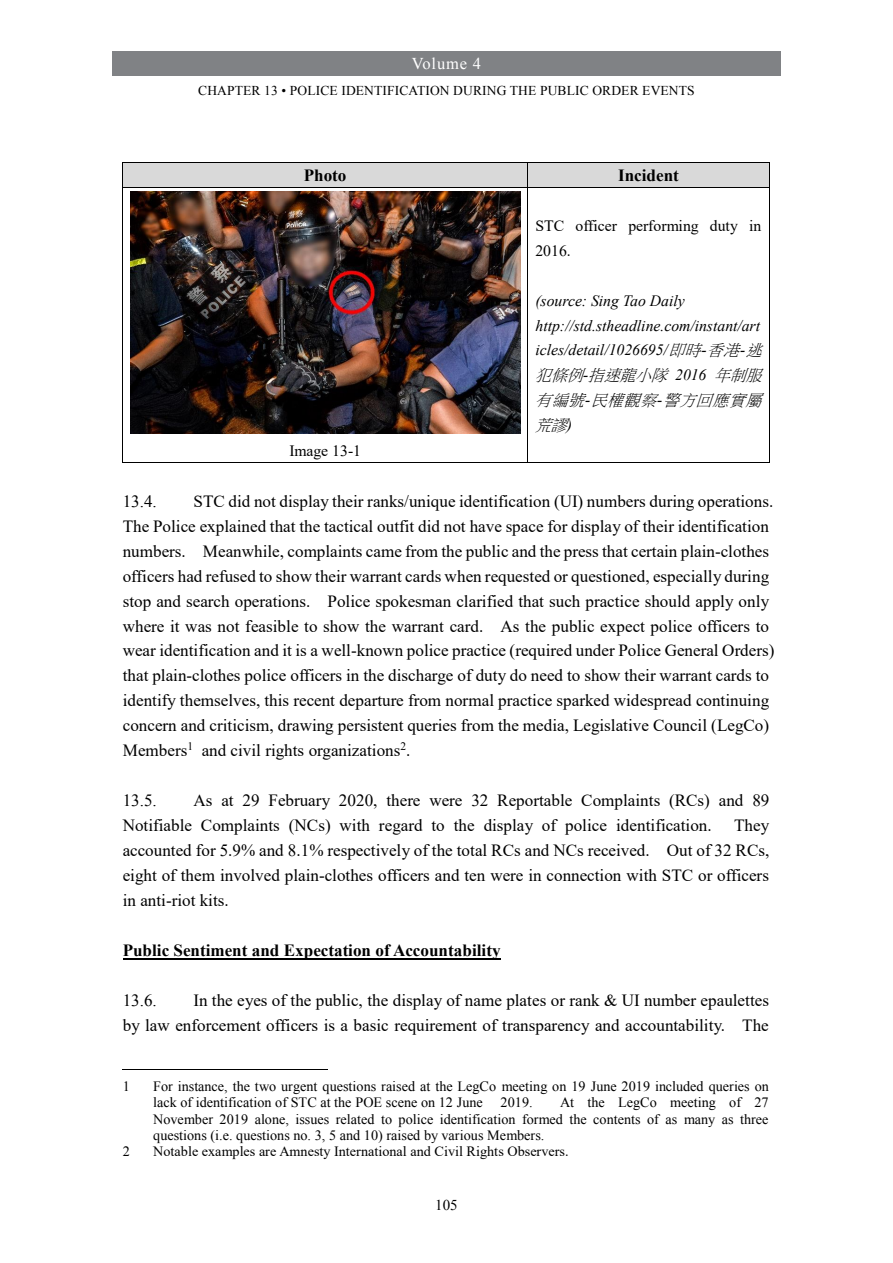
<style>
.page{position:relative;width:893px;height:1263px;background:#fff}
.page>*{position:absolute;margin:0;border:0;box-sizing:border-box;transform-origin:0 0}
.t1{font:17.1px/24.9px "Times New Roman";color:#000}
.t2{font:700 17.1px "Times New Roman";color:#000}
.t3{font:16.5px "Times New Roman";letter-spacing:.05em;color:#fff}
.t4{font:italic 15.75px/24.6px "Times New Roman";color:#000}
.t5{font:15.75px/24.9px "Times New Roman";color:#000}
.t6{font:italic 15.75px/24.9px "P Ming Li U";color:#000;text-align:justify}
.t7{font:15px "Times New Roman";color:#000}
.t8{font:14.25px/16.4px "Times New Roman";color:#000}
.t9{font:13.5px "Times New Roman";letter-spacing:.01em;color:#000}
.s1{font-family:"P Ming Li U"}
.s2{font-family:"Times New Roman"}
</style>
<div class="page">
<div style="left:112px;top:51px;width:669px;height:24px;background:#808285"></div>
<div style="left:123px;top:162px;width:404px;height:25px;background:#d9d9d9"></div>
<div style="left:528px;top:162px;width:241px;height:25px;background:#d9d9d9"></div>
<hr style="left:123px;top:162px;width:404px;height:1px;background:#000">
<hr style="left:528px;top:162px;width:241px;height:1px;background:#000">
<svg style="left:122px;top:162px;width:1px;height:26px"></svg>
<hr style="left:123px;top:187px;width:404px;height:1px;background:#000">
<svg style="left:527px;top:162px;width:1px;height:26px"></svg>
<hr style="left:528px;top:187px;width:241px;height:1px;background:#000">
<svg style="left:769px;top:162px;width:1px;height:26px"></svg>
<hr style="left:122px;top:188px;width:1px;height:274px;background:#000">
<hr style="left:123px;top:462px;width:404px;height:1px;background:#000">
<hr style="left:527px;top:188px;width:1px;height:274px;background:#000">
<hr style="left:528px;top:462px;width:241px;height:1px;background:#000">
<hr style="left:769px;top:188px;width:1px;height:274px;background:#000">
<hr style="left:123px;top:958px;width:378px;height:2px;background:#000">
<hr style="left:123px;top:1069px;width:205px;height:1px;background:#000">
<img style="left:130px;top:192px;width:390px;height:242px">
<p class="t3" style="left:412px;top:52px;width:71px">Volume 4</p>
<p class="t9" style="left:198px;top:82px;width:498px">CHAPTER 13 • POLICE IDENTIFICATION DURING THE PUBLIC ORDER EVENTS</p>
<p class="t2" style="left:304px;top:163px;width:44px">Photo</p>
<p class="t2" style="left:618px;top:163px;width:62px">Incident</p>
<p class="t5" style="left:289px;top:437px;width:73px">Image 13-1</p>
<p class="t5" style="left:535px;top:213px;width:227px">STC officer performing duty in<br>2016.</p>
<p class="t4" style="left:535px;top:288px;width:233px">(source: Sing Tao Daily http://std.stheadline.com/instant/art icles/detail/1026695/<span class="s1">即時</span>-<span class="s1">香港</span>-<span class="s1">逃</span></p>
<p class="t6" style="left:535px;top:363px;width:233px">犯條例<span class="s2">-</span> 指速龍小隊 <span class="s2">2 0 1 6</span> 年制服有編號<span class="s2">-</span> 民權觀察<span class="s2">-</span> 警方回應實屬荒謬<span class="s2">)</span></p>
<p class="t1" style="left:123px;top:488px;width:653px;text-indent:71px">STC did not display their ranks/unique identification (UI) numbers during operations.<br>The Police explained that the tactical outfit did not have space for display of their identification numbers. Meanwhile, complaints came from the public and the press that certain plain-clothes officers had refused to show their warrant cards when requested or questioned, especially during stop and search operations. Police spokesman clarified that such practice should apply only where it was not feasible to show the warrant card. As the public expect police officers to wear identification and it is a well-known police practice (required under Police General Orders) that plain-clothes police officers in the discharge of duty do need to show their warrant cards to identify themselves, this recent departure from normal practice sparked widespread continuing concern and criticism, drawing persistent queries from the media, Legislative Council (LegCo)<br>Members<sup>1</sup> and civil rights organizations<sup>2</sup>.</p>
<p class="t1" style="left:123px;top:788px;width:36px">13.5.</p>
<p class="t1" style="left:123px;top:488px;width:36px">13.4.</p>
<p class="t1" style="left:123px;top:787px;width:648px;text-indent:71px">As at 29 February 2020, there were 32 Reportable Complaints (RCs) and 89<br>Notifiable Complaints (NCs) with regard to the display of police identification.</p>
<p class="t1" style="left:123px;top:812px;width:648px;text-align:justify;text-indent:611px">They accounted for 5.9% and 8.1% respectively of the total RCs and NCs received. Out of 32 RCs, eight of them involved plain-clothes officers and ten were in connection with STC or officers in anti-riot kits.</p>
<p class="t2" style="left:123px;top:938px;width:379px">Public Sentiment and Expectation of Accountability</p>
<p class="t1" style="left:123px;top:987px;width:36px">13.6.</p>
<p class="t1" style="left:123px;top:987px;width:648px;text-align:right">In the eyes of the public, the display of name plates or rank &amp; UI number epaulettes<br>by law enforcement officers is a basic requirement of transparency and accountability. The</p>
<p class="t8" style="left:123px;top:1077px;width:9px">1</p>
<p class="t8" style="left:153px;top:1077px;width:617px">For instance, the two urgent questions raised at the LegCo meeting on 19 June 2019 included queries on lack of identification of STC at the POE scene on 12 June</p>
<p class="t8" style="left:153px;top:1094px;width:617px;text-align:justify;text-indent:407px">At the LegCo meeting of 27<br>November 2019 alone, issues related to police identification formed the contents of as many as three questions (i.e. questions no. 3, 5 and 10) raised by various Members.</p>
<p class="t8" style="left:501px;top:1094px;width:34px">2019.</p>
<p class="t8" style="left:123px;top:1143px;width:9px">2</p>
<p class="t8" style="left:153px;top:1143px;width:417px">Notable examples are Amnesty International and Civil Rights Observers.</p>
<p class="t7" style="left:435px;top:1195px;width:24px">105</p>
</div>
